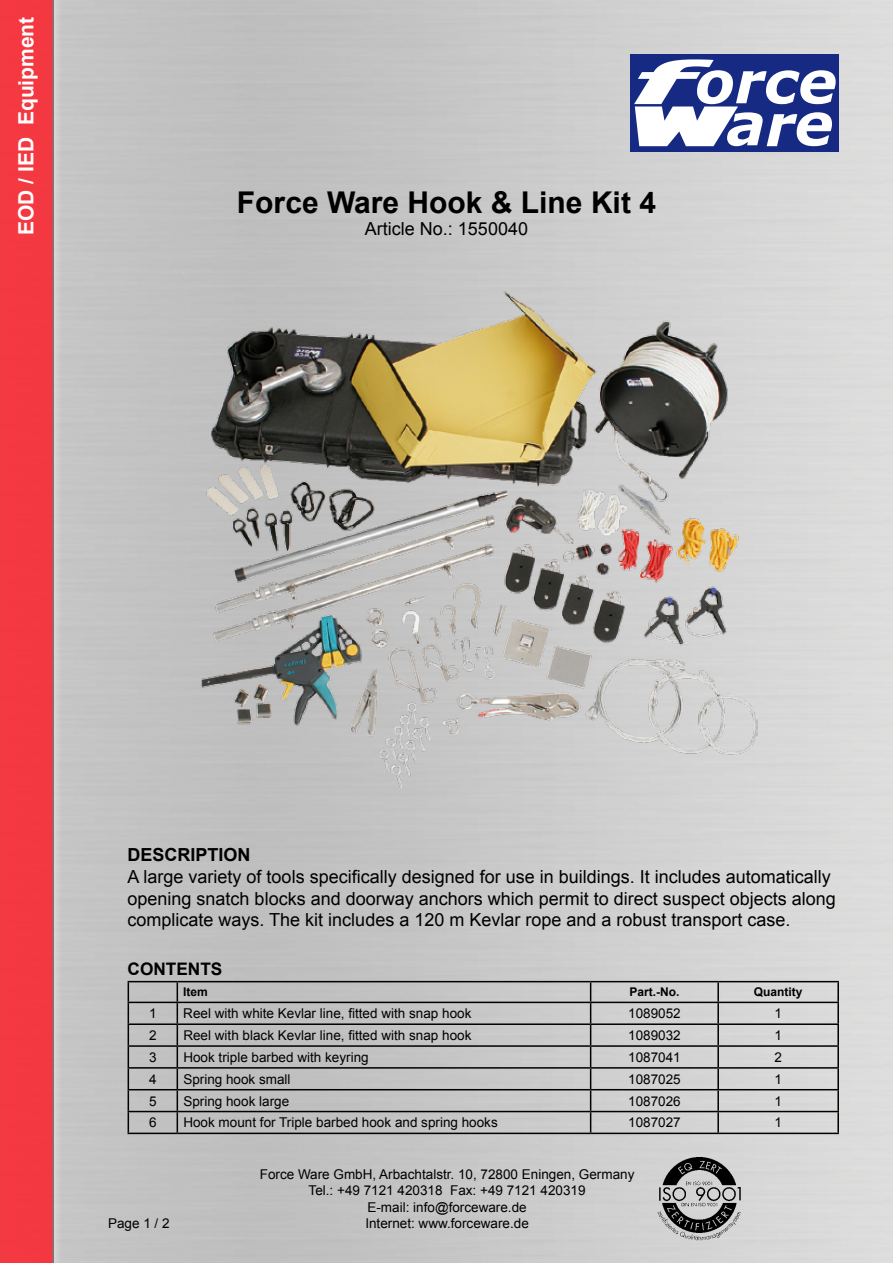
<style>
.page{position:relative;width:893px;height:1263px;background:#fff}
.page>*{position:absolute;margin:0;border:0;box-sizing:border-box;transform-origin:0 0}
.t1{font:700 30px "Arial";color:#000}
.t2{font:700 21px "Arial";color:#fffeff}
.t3{font:18px/21.6px "Arial";color:#000}
.t4{font:700 18px "Arial";color:#000}
.t5{font:700 17.25px "Arial";color:#000}
.t6{font:13.5px/16.2px "Arial";color:#000;text-align:center}
.t7{font:700 12px "Arial";color:#000}
</style>
<div class="page">
<img style="left:63px;top:0;width:830px;height:1263px">
<div style="left:631px;top:54px;width:208px;height:98px;background:#162983"></div>
<svg style="left:634px;top:59px;width:202px;height:87px"></svg>
<img style="left:654px;top:1153px;width:90px;height:89px">
<div style="left:0;top:0;width:63px;height:1263px;background:#cecece"></div>
<div style="left:0;top:0;width:54px;height:1263px;background:#f43841"></div>
<hr style="left:128px;top:981px;width:49px;height:1px;background:#000">
<hr style="left:177px;top:981px;width:414px;height:1px;background:#000">
<hr style="left:591px;top:981px;width:127px;height:1px;background:#000">
<hr style="left:718px;top:981px;width:121px;height:1px;background:#000">
<hr style="left:717px;top:982px;width:2px;height:20px;background:#000">
<hr style="left:837px;top:982px;width:2px;height:20px;background:#000">
<hr style="left:128px;top:1002px;width:49px;height:1px;background:#000">
<hr style="left:177px;top:1002px;width:414px;height:1px;background:#000">
<hr style="left:591px;top:1002px;width:127px;height:1px;background:#000">
<hr style="left:718px;top:1002px;width:121px;height:1px;background:#000">
<hr style="left:717px;top:1003px;width:2px;height:20px;background:#000">
<hr style="left:837px;top:1003px;width:2px;height:20px;background:#000">
<hr style="left:128px;top:1023px;width:49px;height:2px;background:#000">
<hr style="left:177px;top:1023px;width:414px;height:2px;background:#000">
<hr style="left:591px;top:1023px;width:127px;height:2px;background:#000">
<hr style="left:718px;top:1023px;width:121px;height:2px;background:#000">
<hr style="left:717px;top:1025px;width:2px;height:20px;background:#000">
<hr style="left:837px;top:1025px;width:2px;height:20px;background:#000">
<hr style="left:128px;top:1045px;width:49px;height:2px;background:#000">
<hr style="left:177px;top:1045px;width:414px;height:2px;background:#000">
<hr style="left:591px;top:1045px;width:127px;height:2px;background:#000">
<hr style="left:718px;top:1045px;width:121px;height:2px;background:#000">
<hr style="left:717px;top:1047px;width:2px;height:20px;background:#000">
<hr style="left:837px;top:1047px;width:2px;height:20px;background:#000">
<hr style="left:128px;top:1067px;width:49px;height:2px;background:#000">
<hr style="left:177px;top:1067px;width:414px;height:2px;background:#000">
<hr style="left:591px;top:1067px;width:127px;height:2px;background:#000">
<hr style="left:718px;top:1067px;width:121px;height:2px;background:#000">
<hr style="left:717px;top:1069px;width:2px;height:20px;background:#000">
<hr style="left:837px;top:1069px;width:2px;height:20px;background:#000">
<hr style="left:128px;top:1089px;width:49px;height:1px;background:#000">
<hr style="left:177px;top:1089px;width:414px;height:1px;background:#000">
<hr style="left:591px;top:1089px;width:127px;height:1px;background:#000">
<hr style="left:718px;top:1089px;width:121px;height:1px;background:#000">
<hr style="left:717px;top:1090px;width:2px;height:21px;background:#000">
<hr style="left:837px;top:1090px;width:2px;height:21px;background:#000">
<hr style="left:128px;top:1111px;width:49px;height:1px;background:#000">
<svg style="left:128px;top:982px;width:1px;height:150px"></svg>
<hr style="left:177px;top:1111px;width:414px;height:1px;background:#000">
<svg style="left:177px;top:982px;width:1px;height:150px"></svg>
<hr style="left:591px;top:1111px;width:127px;height:1px;background:#000">
<svg style="left:590px;top:982px;width:1px;height:150px"></svg>
<hr style="left:718px;top:1111px;width:121px;height:1px;background:#000">
<hr style="left:717px;top:1112px;width:2px;height:20px;background:#000">
<hr style="left:837px;top:1112px;width:2px;height:20px;background:#000">
<hr style="left:128px;top:1132px;width:49px;height:2px;background:#000">
<hr style="left:177px;top:1132px;width:414px;height:2px;background:#000">
<hr style="left:591px;top:1132px;width:127px;height:2px;background:#000">
<hr style="left:718px;top:1132px;width:121px;height:2px;background:#000">
<img style="left:184px;top:273px;width:573px;height:514px">
<h2 class="t2" style="left:12px;top:235px;width:220px;rotate:-90deg">EOD / IED Equipment</h2>
<h1 class="t1" style="left:237px;top:183px;width:420px">Force Ware Hook &amp; Line Kit 4</h1>
<h3 class="t3" style="left:365px;top:218px;width:165px">Article No.: 1550040</h3>
<h3 class="t4" style="left:128px;top:843px;width:125px">DESCRIPTION</h3>
<p class="t3" style="left:128px;top:866px;width:710px">A large variety of tools specifically designed for use in buildings. It includes automatically opening snatch blocks and doorway anchors which permit to direct suspect objects along complicate ways. The kit includes a 120 m Kevlar rope and a robust transport case.</p>
<p class="t5" style="left:128px;top:957px;width:96px">CONTENTS</p>
<p class="t7" style="left:183px;top:984px;width:26px">Item</p>
<p class="t7" style="left:629px;top:984px;width:52px">Part.-No.</p>
<p class="t7" style="left:754px;top:984px;width:50px">Quantity</p>
<p class="t6" style="left:149px;top:1005px;width:9px">1</p>
<p class="t6" style="left:183px;top:1005px;width:290px">Reel with white Kevlar line, fitted with snap hook</p>
<p class="t6" style="left:628px;top:1005px;width:54px">1089052</p>
<p class="t6" style="left:774px;top:1005px;width:9px">1</p>
<p class="t6" style="left:149px;top:1027px;width:9px">2</p>
<p class="t6" style="left:183px;top:1027px;width:290px">Reel with black Kevlar line, fitted with snap hook</p>
<p class="t6" style="left:628px;top:1027px;width:54px">1089032</p>
<p class="t6" style="left:774px;top:1027px;width:9px">1</p>
<p class="t6" style="left:149px;top:1049px;width:9px">3</p>
<p class="t6" style="left:183px;top:1049px;width:187px">Hook triple barbed with keyring</p>
<p class="t6" style="left:628px;top:1049px;width:54px">1087041</p>
<p class="t6" style="left:774px;top:1049px;width:9px">2</p>
<p class="t6" style="left:149px;top:1071px;width:9px">4</p>
<p class="t6" style="left:183px;top:1071px;width:109px">Spring hook small</p>
<p class="t6" style="left:628px;top:1071px;width:54px">1087025</p>
<p class="t6" style="left:774px;top:1071px;width:9px">1</p>
<p class="t6" style="left:149px;top:1093px;width:9px">5</p>
<p class="t6" style="left:183px;top:1093px;width:107px">Spring hook large</p>
<p class="t6" style="left:628px;top:1093px;width:54px">1087026</p>
<p class="t6" style="left:774px;top:1093px;width:9px">1</p>
<p class="t6" style="left:149px;top:1115px;width:9px">6</p>
<p class="t6" style="left:183px;top:1115px;width:316px">Hook mount for Triple barbed hook and spring hooks</p>
<p class="t6" style="left:628px;top:1115px;width:54px">1087027</p>
<p class="t6" style="left:774px;top:1115px;width:9px">1</p>
<p class="t6" style="left:260px;top:1166px;width:376px">Force Ware GmbH, Arbachtalstr. 10, 72800 Eningen, Germany<br>Tel.: +49 7121 420318 Fax: +49 7121 420319<br>E-mail: info@forceware.de</p>
<p class="t6" style="left:108px;top:1215px;width:63px">Page 1 / 2</p>
<p class="t6" style="left:365px;top:1215px;width:165px">Internet: www.forceware.de</p>
</div>
